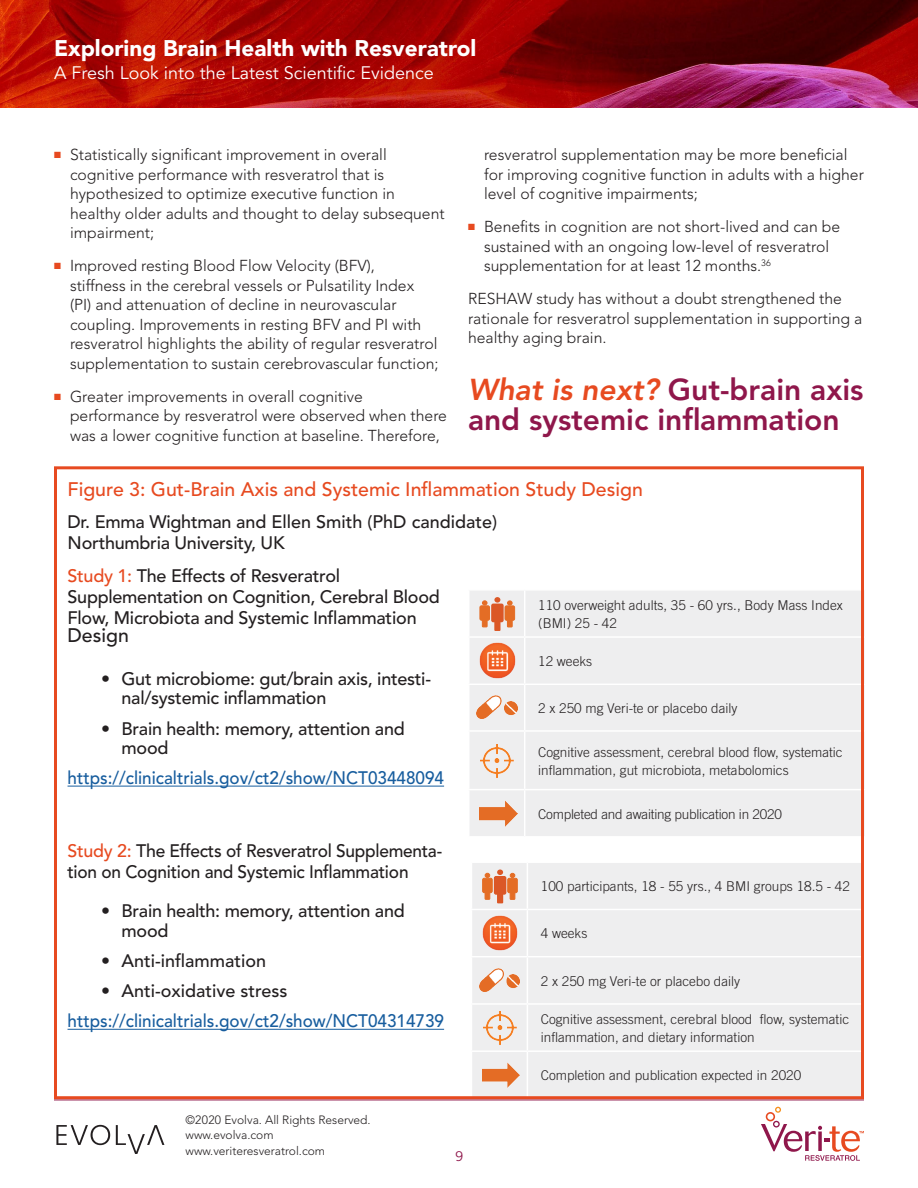
<style>
.page{position:relative;width:918px;height:1188px;background:#fff}
.page>*{position:absolute;margin:0;border:0;box-sizing:border-box;transform-origin:0 0}
.subhead{font:800 30px/30px "Avenir LT Std";color:#8f174b}
.t1{font:900 22.5px "Avenir LT Std";color:#fff}
.body_copy{font:500 19.5px "Avenir LT Std";color:#e74a20}
.body_copy-2{font:500 19.5px "Avenir LT Std";color:#231f20}
.body_copy-3{font:500 18px/21px "Avenir LT Std";letter-spacing:-.015em;color:#231f20}
.body_copy-4{font:500 18px "Avenir LT Std";color:#175d9e;scale:.95 1}
.t2{font:18px "Avenir LT Std";color:#fff}
.body_copy-5{font:300 15.75px/19.5px "Avenir LT Std";color:#231f20}
.chart_copy{font:300 13.5px/18px "Trade Gothic";color:#231f20}
.body_copy-6{font:300 13.5px "Trade Gothic";letter-spacing:-.015em;color:#231f20}
.t3{font:13.5px "Trade Gothic";color:#8f174b}
.t4{font:300 12px "Avenir LT Std";color:#231f20}
.s1{color:#e74a20}
.s2{font-style:italic;color:#e74a20}
</style>
<div class="page">
<div style="left:472px;top:863px;width:388px;height:232px;background:#eeeeef"></div>
<hr style="left:527px;top:863px;width:1px;height:46px;background:#fff">
<hr style="left:471px;top:909px;width:56px;height:1px;background:#fff">
<hr style="left:527px;top:909px;width:336px;height:1px;background:#fff">
<hr style="left:527px;top:910px;width:1px;height:46px;background:#fff">
<hr style="left:471px;top:956px;width:56px;height:1px;background:#fff">
<hr style="left:527px;top:956px;width:336px;height:1px;background:#fff">
<hr style="left:527px;top:957px;width:1px;height:46px;background:#fff">
<hr style="left:471px;top:1003px;width:56px;height:2px;background:#fff">
<hr style="left:527px;top:1003px;width:336px;height:2px;background:#fff">
<hr style="left:527px;top:1005px;width:1px;height:45px;background:#fff">
<hr style="left:471px;top:1050px;width:56px;height:2px;background:#fff">
<hr style="left:527px;top:1050px;width:336px;height:2px;background:#fff">
<hr style="left:527px;top:1052px;width:1px;height:46px;background:#fff">
<svg style="left:485px;top:873px;width:5px;height:5px"></svg>
<div style="left:483px;top:878px;width:9px;height:15px;background:#e46d25;border-radius:2px"></div>
<div style="left:483px;top:878px;width:9px;height:15px;border:1px solid #e46d25;border-radius:2px"></div>
<div style="left:485px;top:889px;width:5px;height:10px;background:#e46d25"></div>
<div style="left:485px;top:889px;width:5px;height:10px;border:1px solid #e46d25"></div>
<svg style="left:510px;top:873px;width:5px;height:5px"></svg>
<div style="left:508px;top:878px;width:9px;height:15px;background:#e46d25;border-radius:2px"></div>
<div style="left:508px;top:878px;width:9px;height:15px;border:1px solid #e46d25;border-radius:2px"></div>
<div style="left:510px;top:889px;width:5px;height:10px;background:#e46d25"></div>
<div style="left:510px;top:889px;width:5px;height:10px;border:1px solid #e46d25"></div>
<svg style="left:497px;top:870px;width:6px;height:5px"></svg>
<div style="left:494px;top:876px;width:12px;height:19px;background:#db5726;border-radius:2px"></div>
<div style="left:497px;top:889px;width:6px;height:14px;background:#db5726"></div>
<img style="left:483px;top:915px;width:35px;height:36px">
<img style="left:479px;top:969px;width:41px;height:22px">
<img style="left:483px;top:1012px;width:34px;height:34px">
<img style="left:483px;top:1062px;width:37px;height:26px">
<div style="left:470px;top:591px;width:390px;height:245px;background:#eeeeef"></div>
<hr style="left:524px;top:591px;width:1px;height:45px;background:#fff">
<hr style="left:468px;top:636px;width:57px;height:2px;background:#fff">
<hr style="left:525px;top:636px;width:341px;height:2px;background:#fff">
<hr style="left:524px;top:638px;width:1px;height:46px;background:#fff">
<hr style="left:468px;top:684px;width:57px;height:1px;background:#fff">
<hr style="left:525px;top:684px;width:341px;height:1px;background:#fff">
<hr style="left:524px;top:685px;width:1px;height:45px;background:#fff">
<hr style="left:468px;top:730px;width:57px;height:2px;background:#fff">
<hr style="left:525px;top:730px;width:341px;height:2px;background:#fff">
<hr style="left:524px;top:732px;width:1px;height:57px;background:#fff">
<hr style="left:468px;top:789px;width:57px;height:1px;background:#fff">
<hr style="left:525px;top:789px;width:341px;height:1px;background:#fff">
<hr style="left:524px;top:790px;width:1px;height:46px;background:#fff">
<svg style="left:482px;top:601px;width:5px;height:4px"></svg>
<div style="left:480px;top:606px;width:10px;height:14px;background:#e46d25;border-radius:2px"></div>
<div style="left:480px;top:606px;width:10px;height:14px;border:1px solid #e46d25;border-radius:2px"></div>
<div style="left:482px;top:616px;width:5px;height:11px;background:#e46d25"></div>
<div style="left:482px;top:616px;width:5px;height:11px;border:1px solid #e46d25"></div>
<svg style="left:507px;top:601px;width:5px;height:4px"></svg>
<div style="left:505px;top:606px;width:10px;height:14px;background:#e46d25;border-radius:2px"></div>
<div style="left:505px;top:606px;width:10px;height:14px;border:1px solid #e46d25;border-radius:2px"></div>
<div style="left:507px;top:616px;width:5px;height:11px;background:#e46d25"></div>
<div style="left:507px;top:616px;width:5px;height:11px;border:1px solid #e46d25"></div>
<svg style="left:494px;top:597px;width:6px;height:6px"></svg>
<div style="left:491px;top:604px;width:13px;height:18px;background:#db5726;border-radius:2px"></div>
<div style="left:494px;top:617px;width:7px;height:14px;background:#db5726"></div>
<img style="left:480px;top:643px;width:35px;height:35px">
<img style="left:476px;top:696px;width:41px;height:23px">
<img style="left:480px;top:744px;width:34px;height:34px">
<img style="left:480px;top:801px;width:37px;height:25px">
<svg style="left:761px;top:1107px;width:103px;height:54px"></svg>
<hr style="left:54px;top:1100px;width:810px;height:1px;background:#8f174b">
<img style="left:0;top:0;width:918px;height:108px">
<div style="left:54px;top:466px;width:810px;height:633px;border:3px solid #e74a20"></div>
<svg style="left:56px;top:1125px;width:54px;height:20px"></svg>
<svg style="left:116px;top:1125px;width:48px;height:29px"></svg>
<hr style="left:68px;top:786px;width:376px;height:1px;background:#175d9e">
<hr style="left:68px;top:1029px;width:376px;height:1px;background:#175d9e">
<p class="t1" style="left:54px;top:34px;width:424px">Exploring Brain Health with Resveratrol</p>
<p class="t2" style="left:54px;top:62px;width:381px">A Fresh Look into the Latest Scientific Evidence</p>
<p class="body_copy-5" style="left:70px;top:145px;width:376px;text-indent:-16px"><span class="s1">■</span> Statistically significant improvement in overall cognitive performance with resveratrol that is hypothesized to optimize executive function in healthy older adults and thought to delay subsequent impairment;</p>
<p class="body_copy-5" style="left:70px;top:256px;width:370px;text-indent:-16px"><span class="s1">■</span> Improved resting Blood Flow Velocity (BFV),<br>stiffness in the cerebral vessels or Pulsatility Index (PI) and attenuation of decline in neurovascular coupling. Improvements in resting BFV and PI with resveratrol highlights the ability of regular resveratrol supplementation to sustain cerebrovascular function;</p>
<p class="body_copy-5" style="left:70px;top:387px;width:379px;text-indent:-16px"><span class="s1">■</span> Greater improvements in overall cognitive performance by resveratrol were observed when there was a lower cognitive function at baseline. Therefore,</p>
<p class="body_copy-5" style="left:484px;top:145px;width:381px">resveratrol supplementation may be more beneficial for improving cognitive function in adults with a higher level of cognitive impairments;</p>
<p class="body_copy-5" style="left:484px;top:217px;width:358px;text-indent:-16px"><span class="s1">■</span> Benefits in cognition are not short-lived and can be sustained with an ongoing low-level of resveratrol supplementation for at least 12 months.<sup>36</sup></p>
<p class="body_copy-5" style="left:468px;top:289px;width:396px">RESHAW study has without a doubt strengthened the rationale for resveratrol supplementation in supporting a healthy aging brain.</p>
<p class="subhead" style="left:468px;top:375px;width:397px"><span class="s2">What is next?</span> Gut-brain axis and systemic inflammation</p>
<p class="body_copy" style="left:68px;top:478px;width:577px">Figure 3: Gut-Brain Axis and Systemic Inflammation Study Design</p>
<p class="body_copy-3" style="left:68px;top:512px;width:431px">Dr. Emma Wightman and Ellen Smith (PhD candidate)</p>
<p class="body_copy-3" style="left:68px;top:533px;width:219px">Northumbria University, UK</p>
<p class="body_copy-3" style="left:68px;top:566px;width:374px"><span class="s1">Study 1:</span> The Effects of Resveratrol<br>Supplementation on Cognition, Cerebral Blood<br>Flow, Microbiota and Systemic Inflammation</p>
<p class="body_copy-2" style="left:68px;top:624px;width:63px">Design</p>
<p class="body_copy-3" style="left:122px;top:669px;width:311px;line-height:19.5px;text-indent:-20px">• Gut microbiome: gut/brain axis, intesti&shy;nal/systemic inflammation</p>
<p class="body_copy-3" style="left:122px;top:719px;width:285px;line-height:19.5px;text-indent:-20px">• Brain health: memory, attention and mood</p>
<p class="body_copy-4" style="left:68px;top:768px;width:398px">https://clinicaltrials.gov/ct2/show/NCT03448094</p>
<p class="body_copy-3" style="left:68px;top:841px;width:376px"><span class="s1">Study 2:</span> The Effects of Resveratrol Supplementa&shy;tion on Cognition and Systemic Inflammation</p>
<p class="body_copy-3" style="left:122px;top:902px;width:285px;line-height:19.5px;text-indent:-20px">• Brain health: memory, attention and mood</p>
<p class="body_copy-3" style="left:101px;top:951px;width:166px">• Anti-inflammation</p>
<p class="body_copy-3" style="left:101px;top:981px;width:188px">• Anti-oxidative stress</p>
<p class="body_copy-4" style="left:68px;top:1011px;width:398px">https://clinicaltrials.gov/ct2/show/NCT04314739</p>
<p class="t4" style="left:186px;top:1112px;width:187px">©2020 Evolva. All Rights Reserved.</p>
<p class="t4" style="left:186px;top:1127px;width:90px">www.evolva.com</p>
<p class="t4" style="left:186px;top:1144px;width:141px">www.veriteresveratrol.com</p>
<p class="t3" style="left:455px;top:1148px;width:10px">9</p>
<p class="chart_copy" style="left:538px;top:596px;width:306px">110 overweight adults, 35 - 60 yrs., Body Mass Index (BMI) 25 - 42</p>
<p class="chart_copy" style="left:538px;top:652px;width:56px">12 weeks</p>
<p class="chart_copy" style="left:538px;top:699px;width:201px">2 x 250 mg Veri-te or placebo daily</p>
<p class="chart_copy" style="left:538px;top:743px;width:306px">Cognitive assessment, cerebral blood flow, systematic inflammation, gut microbiota, metabolomics</p>
<p class="body_copy-6" style="left:538px;top:806px;width:245px">Completed and awaiting publication in 2020</p>
<p class="chart_copy" style="left:541px;top:877px;width:311px">100 participants, 18 - 55 yrs., 4 BMI groups 18.5 - 42</p>
<p class="chart_copy" style="left:541px;top:924px;width:48px">4 weeks</p>
<p class="chart_copy" style="left:541px;top:972px;width:201px">2 x 250 mg Veri-te or placebo daily</p>
<p class="chart_copy" style="left:541px;top:1010px;width:310px">Cognitive assessment, cerebral blood flow, systematic inflammation, and dietary information</p>
<p class="chart_copy" style="left:541px;top:1066px;width:262px">Completion and publication expected in 2020</p>
</div>
